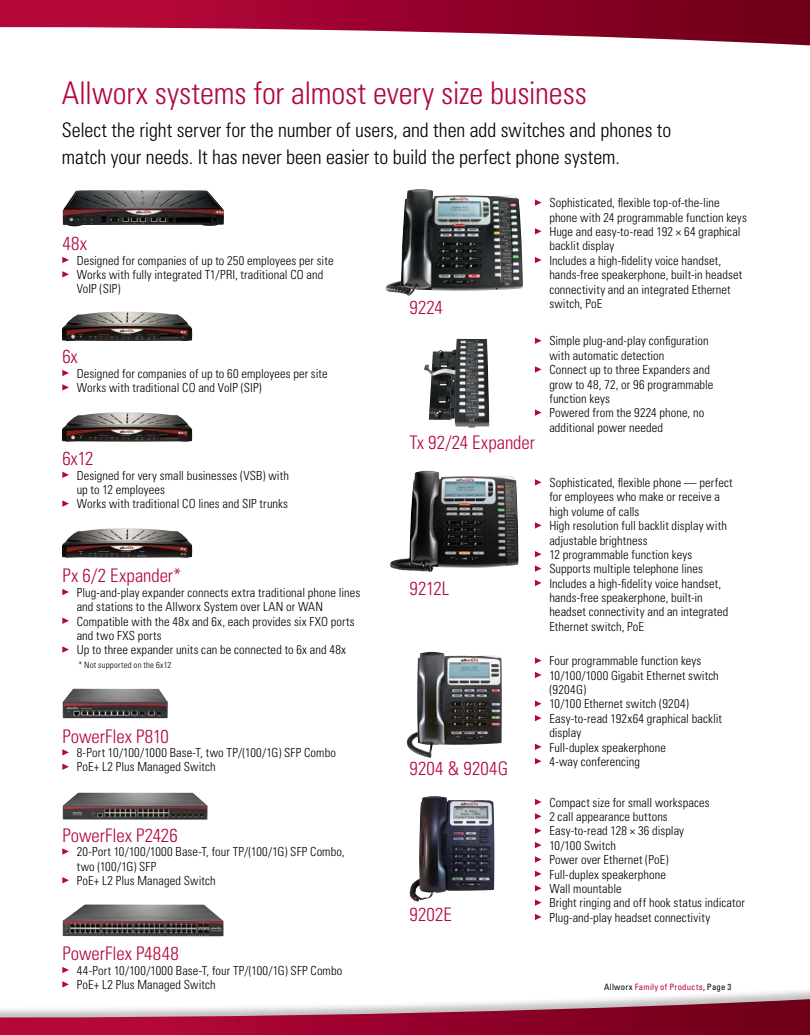
<style>
.page{position:relative;width:810px;height:1035px;background:#fff}
.page>*{position:absolute;margin:0;border:0;box-sizing:border-box;transform-origin:0 0}
.t1{font:300 condensed 31.25px "Univers";letter-spacing:-.005em;color:#b30838}
.t2{font:300 condensed 20px/27.5px "Univers";letter-spacing:-.005em;color:#000}
.t3{font:300 condensed 18.75px "Univers";color:#b30838}
.t4{font:300 condensed 12.5px/14.4px "Univers";letter-spacing:.005em;color:#000}
.t5{font:condensed 8.75px "Univers";letter-spacing:.03em;color:#b30838}
.t6{font:300 condensed 8.75px "Univers";letter-spacing:.02em;color:#000}
.s1{color:#000}
</style>
<div class="page">
<div style="left:0;top:987px;width:810px;height:48px;background:#000;opacity:.25"></div>
<svg style="left:0;top:999px;width:810px;height:36px"></svg>
<svg style="left:0;top:0;width:810px;height:45px"></svg>
<svg style="left:62px;top:257px;width:7px;height:6px"></svg>
<svg style="left:62px;top:271px;width:7px;height:6px"></svg>
<svg style="left:62px;top:749px;width:7px;height:7px"></svg>
<svg style="left:62px;top:764px;width:7px;height:6px"></svg>
<svg style="left:62px;top:370px;width:7px;height:6px"></svg>
<svg style="left:62px;top:384px;width:7px;height:7px"></svg>
<svg style="left:62px;top:848px;width:7px;height:7px"></svg>
<svg style="left:62px;top:877px;width:7px;height:6px"></svg>
<svg style="left:62px;top:472px;width:7px;height:6px"></svg>
<svg style="left:62px;top:500px;width:7px;height:7px"></svg>
<svg style="left:62px;top:967px;width:7px;height:6px"></svg>
<svg style="left:62px;top:981px;width:7px;height:7px"></svg>
<img style="left:63px;top:190px;width:161px;height:36px">
<img style="left:63px;top:689px;width:105px;height:29px">
<img style="left:62px;top:312px;width:130px;height:29px">
<img style="left:63px;top:793px;width:145px;height:27px">
<img style="left:62px;top:412px;width:130px;height:30px">
<img style="left:63px;top:904px;width:161px;height:32px">
<img style="left:62px;top:528px;width:130px;height:30px">
<svg style="left:62px;top:589px;width:7px;height:6px"></svg>
<svg style="left:62px;top:618px;width:7px;height:6px"></svg>
<svg style="left:62px;top:646px;width:7px;height:7px"></svg>
<svg style="left:535px;top:199px;width:7px;height:7px"></svg>
<svg style="left:535px;top:228px;width:7px;height:7px"></svg>
<svg style="left:535px;top:257px;width:7px;height:6px"></svg>
<img style="left:386px;top:189px;width:137px;height:107px">
<svg style="left:535px;top:338px;width:7px;height:6px"></svg>
<svg style="left:535px;top:366px;width:7px;height:7px"></svg>
<svg style="left:535px;top:409px;width:7px;height:7px"></svg>
<img style="left:424px;top:339px;width:65px;height:89px">
<svg style="left:535px;top:479px;width:7px;height:6px"></svg>
<svg style="left:535px;top:522px;width:7px;height:7px"></svg>
<svg style="left:535px;top:551px;width:7px;height:6px"></svg>
<svg style="left:535px;top:565px;width:7px;height:7px"></svg>
<svg style="left:535px;top:580px;width:7px;height:6px"></svg>
<img style="left:390px;top:471px;width:129px;height:101px">
<svg style="left:535px;top:657px;width:7px;height:7px"></svg>
<svg style="left:535px;top:672px;width:7px;height:6px"></svg>
<svg style="left:535px;top:701px;width:7px;height:6px"></svg>
<svg style="left:535px;top:715px;width:7px;height:6px"></svg>
<svg style="left:535px;top:744px;width:7px;height:6px"></svg>
<svg style="left:535px;top:758px;width:7px;height:6px"></svg>
<img style="left:407px;top:652px;width:95px;height:106px">
<svg style="left:535px;top:799px;width:7px;height:6px"></svg>
<svg style="left:535px;top:813px;width:7px;height:7px"></svg>
<svg style="left:535px;top:828px;width:7px;height:6px"></svg>
<svg style="left:535px;top:842px;width:7px;height:6px"></svg>
<svg style="left:535px;top:856px;width:7px;height:7px"></svg>
<svg style="left:535px;top:871px;width:7px;height:6px"></svg>
<svg style="left:535px;top:885px;width:7px;height:6px"></svg>
<svg style="left:535px;top:899px;width:7px;height:7px"></svg>
<svg style="left:535px;top:914px;width:7px;height:6px"></svg>
<img style="left:410px;top:796px;width:85px;height:106px">
<h1 class="t1" style="left:62px;top:74px;width:527px">Allworx systems for almost every size business</h1>
<h2 class="t2" style="left:62px;top:116px;width:611px">Select the right server for the number of users, and then add switches and phones to match your needs. It has never been easier to build the perfect phone system.</h2>
<h3 class="t3" style="left:62px;top:232px;width:26px">48x</h3>
<p class="t4" style="left:77px;top:253px;width:258px">Designed for companies of up to 250 employees per site<br>Works with fully integrated T1/PRI, traditional CO and<br>VoIP (SIP)</p>
<h3 class="t3" style="left:62px;top:345px;width:17px">6x</h3>
<p class="t4" style="left:77px;top:366px;width:253px">Designed for companies of up to 60 employees per site<br>Works with traditional CO and VoIP (SIP)</p>
<h3 class="t3" style="left:62px;top:447px;width:33px">6x12</h3>
<p class="t4" style="left:77px;top:468px;width:214px">Designed for very small businesses (VSB) with up to 12 employees<br>Works with traditional CO lines and SIP trunks</p>
<h3 class="t3" style="left:62px;top:565px;width:121px">Px 6/2 Expander*</h3>
<p class="t4" style="left:77px;top:585px;width:285px">Plug-and-play expander connects extra traditional phone lines and stations to the Allworx System over LAN or WAN Compatible with the 48x and 6x, each provides six FXO ports and two FXS ports<br>Up to three expander units can be connected to 6x and 48x</p>
<p class="t6" style="left:78px;top:659px;width:94px">* Not supported on the 6x12</p>
<h3 class="t3" style="left:62px;top:725px;width:108px">PowerFlex P810</h3>
<p class="t4" style="left:77px;top:746px;width:261px">8-Port 10/100/1000 Base-T, two TP/(100/1G) SFP Combo<br>PoE+ L2 Plus Managed Switch</p>
<h3 class="t3" style="left:62px;top:824px;width:117px">PowerFlex P2426</h3>
<p class="t4" style="left:77px;top:845px;width:269px">20-Port 10/100/1000 Base-T, four TP/(100/1G) SFP Combo, two (100/1G) SFP<br>PoE+ L2 Plus Managed Switch</p>
<h3 class="t3" style="left:62px;top:942px;width:118px">PowerFlex P4848</h3>
<p class="t4" style="left:77px;top:963px;width:267px">44-Port 10/100/1000 Base-T, four TP/(100/1G) SFP Combo<br>PoE+ L2 Plus Managed Switch</p>
<h3 class="t3" style="left:409px;top:296px;width:35px">9224</h3>
<h3 class="t3" style="left:409px;top:431px;width:127px">Tx 92/24 Expander</h3>
<h3 class="t3" style="left:409px;top:577px;width:41px">9212L</h3>
<h3 class="t3" style="left:409px;top:757px;width:100px">9204 &amp; 9204G</h3>
<p class="t4" style="left:549px;top:196px;width:199px">Sophisticated, flexible top-of-the-line phone with 24 programmable function keys Huge and easy-to-read 192 × 64 graphical backlit display<br>Includes a high-fidelity voice handset, hands-free speakerphone, built-in headset connectivity and an integrated Ethernet switch, PoE</p>
<p class="t4" style="left:549px;top:334px;width:166px">Simple plug-and-play configuration with automatic detection<br>Connect up to three Expanders and grow to 48, 72, or 96 programmable function keys<br>Powered from the 9224 phone, no additional power needed</p>
<p class="t4" style="left:549px;top:475px;width:185px">Sophisticated, flexible phone — perfect for employees who make or receive a high volume of calls<br>High resolution full backlit display with adjustable brightness<br>12 programmable function keys Supports multiple telephone lines Includes a high-fidelity voice handset, hands-free speakerphone, built-in headset connectivity and an integrated Ethernet switch, PoE</p>
<p class="t4" style="left:549px;top:654px;width:174px">Four programmable function keys<br>10/100/1000 Gigabit Ethernet switch (9204G)<br>10/100 Ethernet switch (9204)<br>Easy-to-read 192x64 graphical backlit display<br>Full-duplex speakerphone<br>4-way conferencing</p>
<p class="t4" style="left:549px;top:795px;width:197px">Compact size for small workspaces<br>2 call appearance buttons<br>Easy-to-read 128 × 36 display<br>10/100 Switch<br>Power over Ethernet (PoE)<br>Full-duplex speakerphone<br>Wall mountable<br>Bright ringing and off hook status indicator</p>
<h3 class="t3" style="left:409px;top:903px;width:44px">9202E</h3>
<p class="t4" style="left:549px;top:910px;width:162px">Plug-and-play headset connectivity</p>
<p class="t5" style="left:604px;top:981px;width:129px"><span class="s1">Allworx</span> Family of Products<span class="s1">, Page 3</span></p>
</div>
